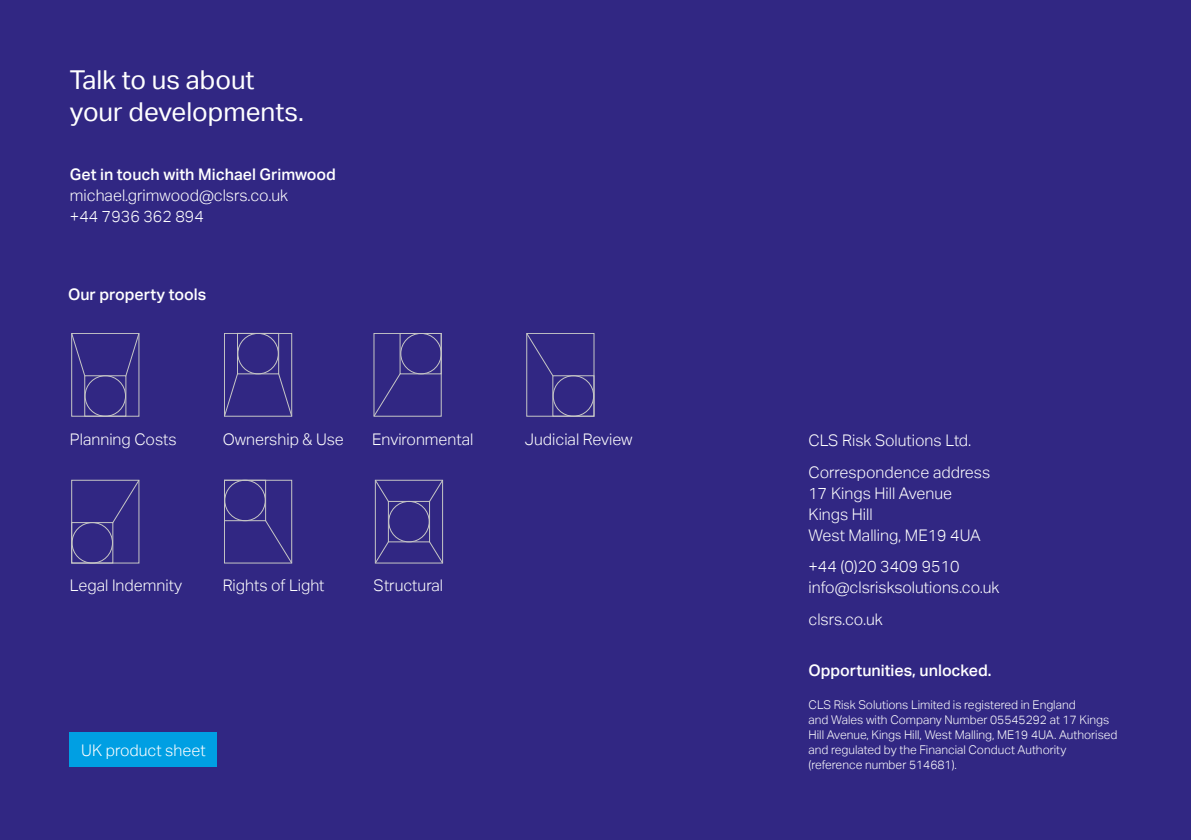
<style>
.page{position:relative;width:1191px;height:840px;background:#fff}
.page>*{position:absolute;margin:0;border:0;box-sizing:border-box;transform-origin:0 0}
.t1{font:26px/32px "Aktiv Grotesk Trial";color:#fff}
.t2{font:300 16px/21px "Aktiv Grotesk Trial";color:#fff}
.t3{font:500 16px "Aktiv Grotesk Trial";color:#fff}
.t4{font:300 12px/15px "Aktiv Grotesk Trial";color:#fff}
</style>
<div class="page">
<div style="left:0;top:0;width:1191px;height:839px;background:#312783"></div>
<div style="left:71px;top:333px;width:68px;height:83px;border:1px solid #c6c6c6"></div>
<div style="left:84px;top:375px;width:42px;height:41px;border:1px solid #c6c6c6"></div>
<svg style="left:71px;top:333px;width:15px;height:43px"></svg>
<svg style="left:125px;top:333px;width:14px;height:43px"></svg>
<div style="left:85px;top:375px;width:41px;height:41px;border:1px solid #c6c6c6;border-radius:50%"></div>
<div style="left:400px;top:333px;width:41px;height:41px;border:1px solid #c6c6c6"></div>
<svg style="left:373px;top:372px;width:28px;height:44px"></svg>
<div style="left:400px;top:333px;width:41px;height:41px;border:1px solid #c6c6c6;border-radius:50%"></div>
<div style="left:71px;top:479px;width:68px;height:84px;border:1px solid #c6c6c6"></div>
<svg style="left:112px;top:479px;width:27px;height:44px"></svg>
<div style="left:71px;top:522px;width:42px;height:41px;border:1px solid #c6c6c6"></div>
<div style="left:72px;top:522px;width:41px;height:41px;border:1px solid #c6c6c6;border-radius:50%"></div>
<div style="left:375px;top:479px;width:68px;height:84px;border:1px solid #c6c6c6"></div>
<svg style="left:428px;top:479px;width:15px;height:23px"></svg>
<svg style="left:428px;top:540px;width:15px;height:23px"></svg>
<svg style="left:375px;top:479px;width:14px;height:23px"></svg>
<svg style="left:375px;top:540px;width:14px;height:23px"></svg>
<div style="left:388px;top:500px;width:42px;height:42px;border:1px solid #c6c6c6"></div>
<div style="left:388px;top:500px;width:41px;height:42px;border:1px solid #c6c6c6;border-radius:50%"></div>
<div style="left:224px;top:333px;width:68px;height:83px;border:1px solid #c6c6c6"></div>
<div style="left:237px;top:333px;width:42px;height:41px;border:1px solid #c6c6c6"></div>
<svg style="left:278px;top:372px;width:14px;height:44px"></svg>
<svg style="left:224px;top:372px;width:14px;height:44px"></svg>
<div style="left:237px;top:333px;width:42px;height:41px;border:1px solid #c6c6c6;border-radius:50%"></div>
<div style="left:526px;top:333px;width:68px;height:83px;border:1px solid #c6c6c6"></div>
<svg style="left:526px;top:333px;width:28px;height:43px"></svg>
<div style="left:552px;top:375px;width:42px;height:41px;border:1px solid #c6c6c6"></div>
<div style="left:553px;top:375px;width:41px;height:41px;border:1px solid #c6c6c6;border-radius:50%"></div>
<div style="left:224px;top:479px;width:68px;height:84px;border:1px solid #c6c6c6"></div>
<svg style="left:264px;top:519px;width:28px;height:44px"></svg>
<div style="left:224px;top:479px;width:42px;height:42px;border:1px solid #c6c6c6"></div>
<div style="left:224px;top:479px;width:42px;height:42px;border:1px solid #c6c6c6;border-radius:50%"></div>
<div style="left:70px;top:732px;width:147px;height:34px;background:#009fe3"></div>
<h1 class="t1" style="left:70px;top:63px;width:235px">Talk to us about your developments.</h1>
<p class="t3" style="left:70px;top:165px;width:267px">Get in touch with Michael Grimwood</p>
<p class="t2" style="left:70px;top:185px;width:219px">michael.grimwood@clsrs.co.uk +44 7936 362 894</p>
<p class="t3" style="left:68px;top:284px;width:140px">Our property tools</p>
<p class="t2" style="left:223px;top:428px;width:123px">Ownership &amp; Use</p>
<p class="t2" style="left:525px;top:428px;width:109px">Judicial Review</p>
<p class="t2" style="left:70px;top:428px;width:108px">Planning Costs</p>
<p class="t2" style="left:372px;top:428px;width:103px">Environmental</p>
<p class="t2" style="left:70px;top:575px;width:114px">Legal Indemnity</p>
<p class="t2" style="left:373px;top:575px;width:71px">Structural</p>
<p class="t2" style="left:223px;top:575px;width:103px">Rights of Light</p>
<p class="t2" style="left:81px;top:739px;width:126px">UK product sheet</p>
<p class="t2" style="left:808px;top:424px;width:183px;line-height:31.6px">CLS Risk Solutions Ltd.<br>Correspondence address</p>
<p class="t2" style="left:808px;top:482px;width:174px">17 Kings Hill Avenue<br>Kings Hill<br>West Malling, ME19 4UA</p>
<p class="t2" style="left:808px;top:555px;width:192px">+44 (0)20 3409 9510 info@clsrisksolutions.co.uk</p>
<p class="t2" style="left:808px;top:608px;width:76px">clsrs.co.uk</p>
<p class="t3" style="left:808px;top:660px;width:185px">Opportunities, unlocked.</p>
<p class="t4" style="left:808px;top:696px;width:310px">CLS Risk Solutions Limited is registered in England<br>and Wales with Company Number 05545292 at 17 Kings Hill Avenue, Kings Hill, West Malling, ME19 4UA. Authorised and regulated by the Financial Conduct Authority (reference number 514681).</p>
</div>
